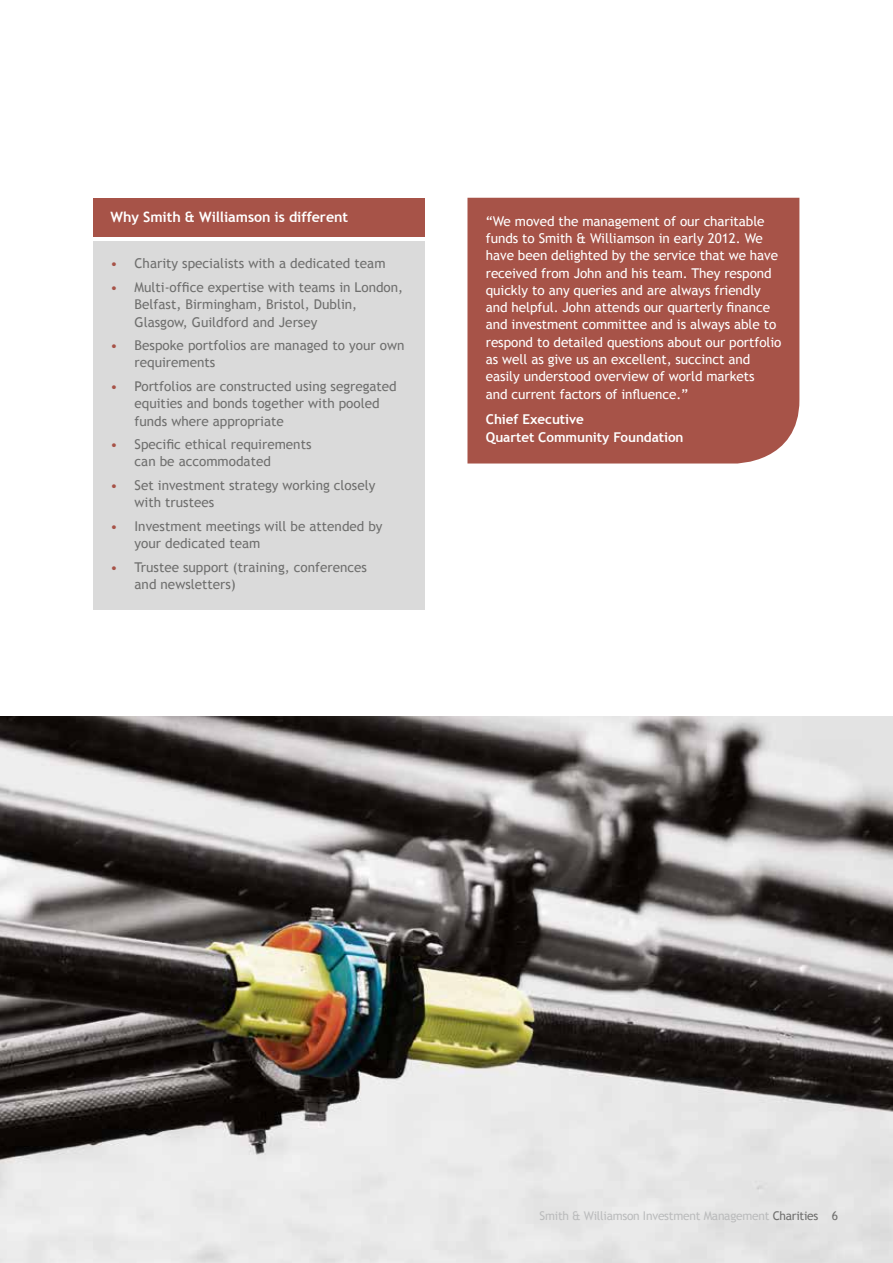
<style>
.page{position:relative;width:893px;height:1263px;background:#fff}
.page>*{position:absolute;margin:0;border:0;box-sizing:border-box;transform-origin:0 0}
.t1{font:700 14.25px "Trebuchet MS";letter-spacing:-.005em;color:#fff}
.t2{font:13.5px/17.2px "Trebuchet MS";color:#6f6f6e}
.t3{font:13.5px/17.2px "Trebuchet MS";letter-spacing:-.005em;color:#fff}
.t4{font:700 13.5px/17.2px "Trebuchet MS";letter-spacing:-.005em;color:#fff}
.t5{font:12px "Trebuchet MS";letter-spacing:-.02em;color:#bbbcbd}
.s1{color:#a75348}
.s2{color:#6f6f6e}
</style>
<div class="page">
<div style="left:467px;top:198px;width:332px;height:265px;background:#a75348"></div>
<img style="left:0;top:716px;width:893px;height:547px">
<div style="left:94px;top:198px;width:331px;height:39px;background:#a75348"></div>
<div style="left:94px;top:241px;width:331px;height:369px;background:#dadada"></div>
<p class="t1" style="left:111px;top:208px;width:239px">Why Smith &amp; Williamson is different</p>
<p class="t2" style="left:111px;top:255px;width:276px"><span class="s1">•</span> Charity specialists with a dedicated team</p>
<p class="t2" style="left:135px;top:279px;width:270px;text-indent:-24px"><span class="s1">•</span> Multi-office expertise with teams in London,<br>Belfast, Birmingham, Bristol, Dublin,<br>Glasgow, Guildford and Jersey</p>
<p class="t2" style="left:135px;top:337px;width:271px;text-indent:-24px"><span class="s1">•</span> Bespoke portfolios are managed to your own requirements</p>
<p class="t2" style="left:135px;top:378px;width:264px;text-indent:-24px"><span class="s1">•</span> Portfolios are constructed using segregated equities and bonds together with pooled funds where appropriate</p>
<p class="t2" style="left:135px;top:436px;width:178px;text-indent:-24px"><span class="s1">•</span> Specific ethical requirements can be accommodated</p>
<p class="t2" style="left:135px;top:477px;width:242px;text-indent:-24px"><span class="s1">•</span> Set investment strategy working closely with trustees</p>
<p class="t2" style="left:135px;top:518px;width:250px;text-indent:-24px"><span class="s1">•</span> Investment meetings will be attended by your dedicated team</p>
<p class="t2" style="left:135px;top:559px;width:234px;text-indent:-24px"><span class="s1">•</span> Trustee support (training, conferences and newsletters)</p>
<p class="t3" style="left:486px;top:213px;width:297px">“We moved the management of our charitable funds to Smith &amp; Williamson in early 2012. We have been delighted by the service that we have received from John and his team. They respond quickly to any queries and are always friendly and helpful. John attends our quarterly finance and investment committee and is always able to respond to detailed questions about our portfolio as well as give us an excellent, succinct and easily understood overview of world markets<br>and current factors of influence.”</p>
<p class="t4" style="left:486px;top:411px;width:199px">Chief Executive<br>Quartet Community Foundation</p>
<p class="t5" style="left:540px;top:1208px;width:300px">Smith &amp; Williamson Investment Management <span class="s2">Charities 6</span></p>
</div>
